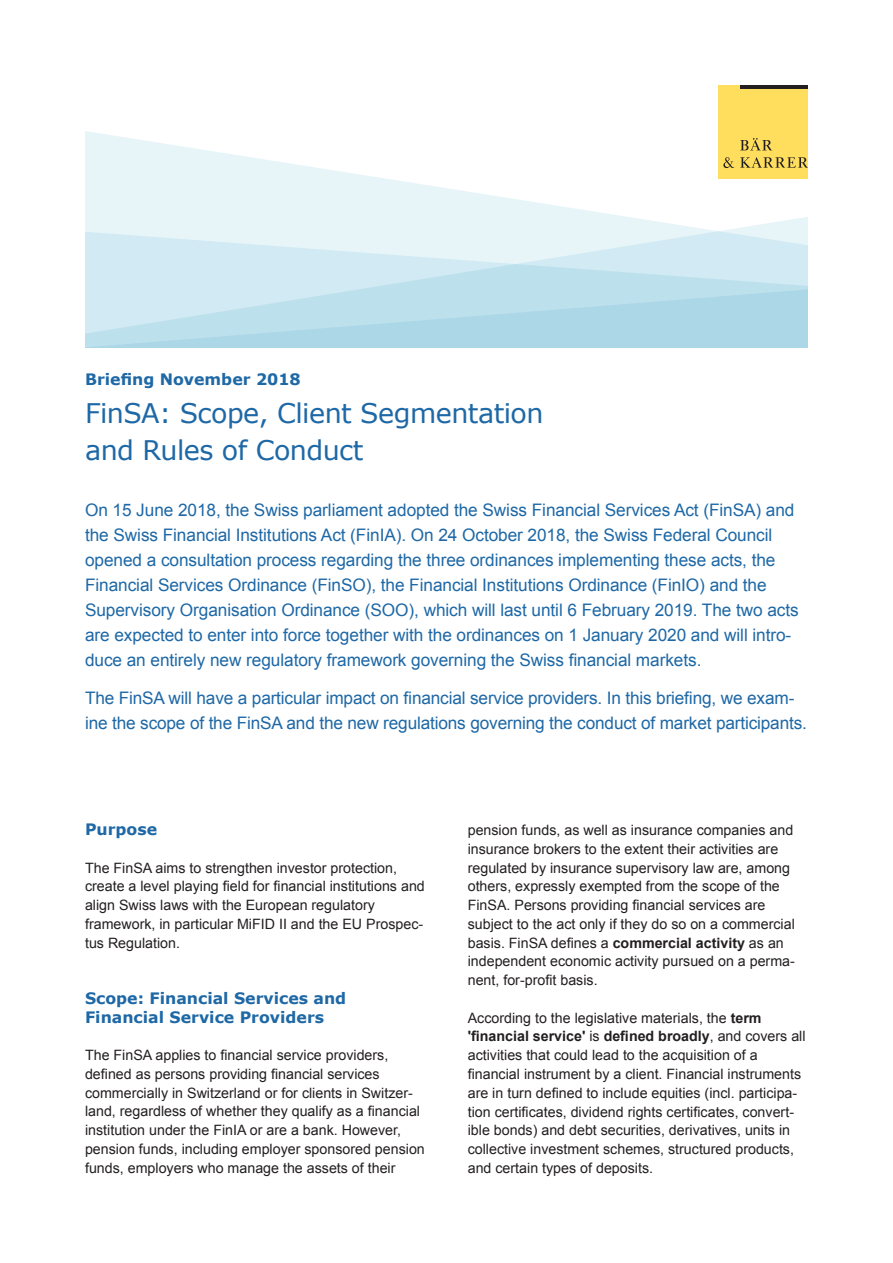
<style>
.page{position:relative;width:893px;height:1263px;background:#fff}
.page>*{position:absolute;margin:0;border:0;box-sizing:border-box;transform-origin:0 0}
.t1{font:27px/37.5px "Verdana";letter-spacing:-.02em;color:#1e68a6}
.t2{font:17.25px/25px "Arial";letter-spacing:-.005em;color:#1e68a6}
.t3{font:700 15.75px/18.8px "Verdana";color:#1e68a6}
.t4{font:14.25px/18.8px "Arial";color:#231f20}
.s1{font-weight:700}
</style>
<div class="page">
<div style="left:718px;top:85px;width:90px;height:94px;background:#ffde5d"></div>
<hr style="left:740px;top:85px;width:68px;height:4px;background:#231f20">
<svg style="left:85px;top:131px;width:723px;height:77px"></svg>
<svg style="left:85px;top:208px;width:723px;height:77px;background:#dbeff5"></svg>
<svg style="left:85px;top:285px;width:723px;height:63px;background:#b7ddeb"></svg>
<p class="t3" style="left:85px;top:370px;width:217px">Briefing November 2018</p>
<h1 class="t1" style="left:85px;top:394px;width:460px">FinSA: Scope, Client Segmentation and Rules of Conduct</h1>
<p class="t2" style="left:85px;top:498px;width:715px">On 15 June 2018, the Swiss parliament adopted the Swiss Financial Services Act (FinSA) and the Swiss Financial Institutions Act (FinIA). On 24 October 2018, the Swiss Federal Council opened a consultation process regarding the three ordinances implementing these acts, the Financial Services Ordinance (FinSO), the Financial Institutions Ordinance (FinIO) and the Supervisory Organisation Ordinance (SOO), which will last until 6 February 2019. The two acts are expected to enter into force together with the ordinances on 1 January 2020 and will intro&shy;duce an entirely new regulatory framework governing the Swiss financial markets.</p>
<p class="t2" style="left:85px;top:685px;width:723px">The FinSA will have a particular impact on financial service providers. In this briefing, we exam&shy;ine the scope of the FinSA and the new regulations governing the conduct of market participants.</p>
<p class="t3" style="left:85px;top:820px;width:74px">Purpose</p>
<p class="t4" style="left:85px;top:858px;width:341px">The FinSA aims to strengthen investor protection, create a level playing field for financial institutions and align Swiss laws with the European regulatory framework, in particular MiFID II and the EU Prospec&shy;tus Regulation.</p>
<p class="t3" style="left:85px;top:989px;width:263px">Scope: Financial Services and<br>Financial Service Providers</p>
<p class="t4" style="left:85px;top:1046px;width:341px">The FinSA applies to financial service providers, defined as persons providing financial services commercially in Switzerland or for clients in Switzer&shy;land, regardless of whether they qualify as a financial institution under the FinIA or are a bank. However, pension funds, including employer sponsored pension funds, employers who manage the assets of their</p>
<p class="t4" style="left:468px;top:821px;width:329px">pension funds, as well as insurance companies and insurance brokers to the extent their activities are regulated by insurance supervisory law are, among others, expressly exempted from the scope of the FinSA. Persons providing financial services are subject to the act only if they do so on a commercial basis. FinSA defines a <span class="s1">commercial activity</span> as an independent economic activity pursued on a perma&shy;nent, for-profit basis.</p>
<p class="t4" style="left:468px;top:1008px;width:339px">According to the legislative materials, the <span class="s1">term 'financial service'</span> is <span class="s1">defined broadly</span>, and covers all activities that could lead to the acquisition of a financial instrument by a client. Financial instruments are in turn defined to include equities (incl. participa&shy;tion certificates, dividend rights certificates, convert&shy;ible bonds) and debt securities, derivatives, units in collective investment schemes, structured products, and certain types of deposits.</p>
</div>
